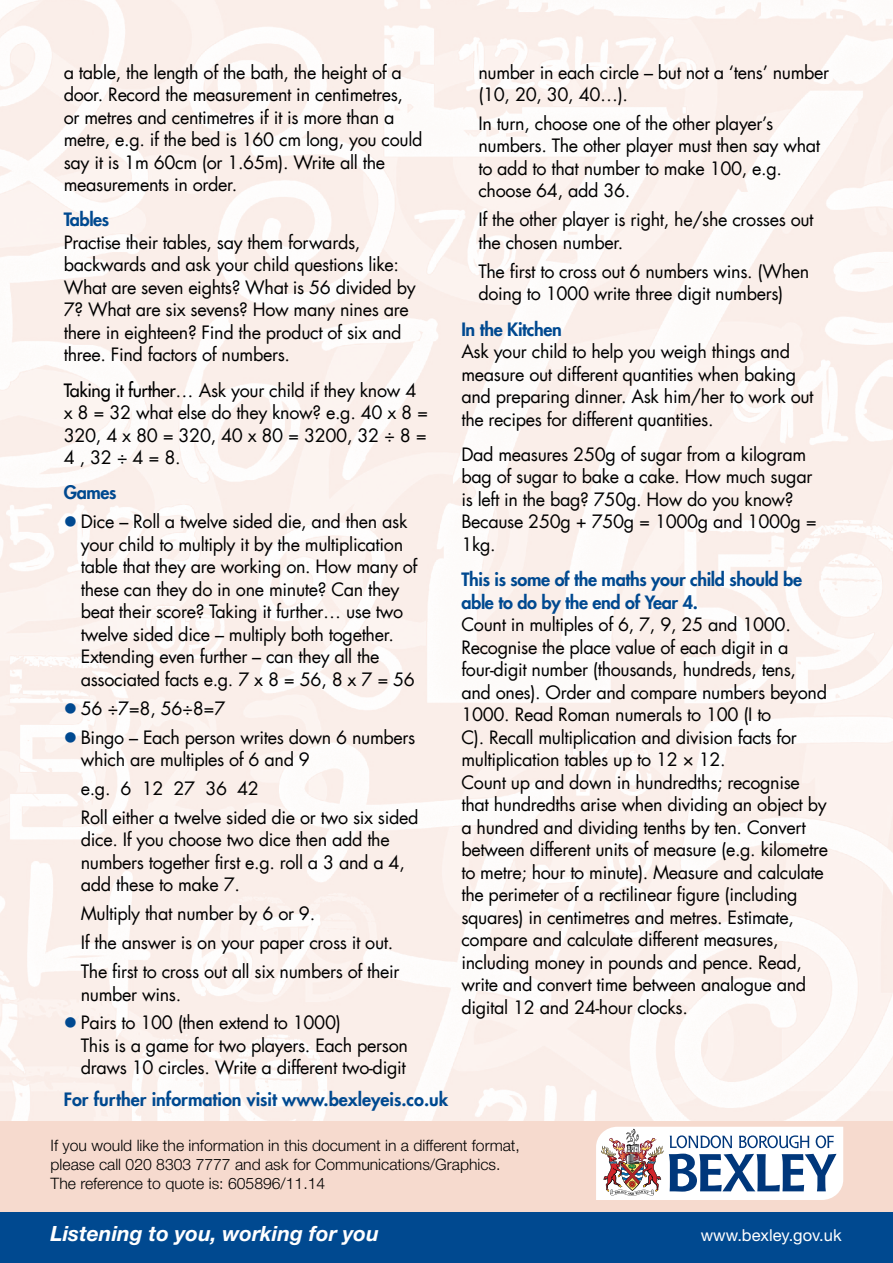
<style>
.page{position:relative;width:893px;height:1263px;background:#fff}
.page>*{position:absolute;margin:0;border:0;box-sizing:border-box;transform-origin:0 0}
.t1{font:italic 700 21px "Helvetica Neue LT Std";color:#fff}
.t2{font:18px/22.5px "Futura LT";letter-spacing:-.02em;color:#000}
.t3{font:800 18px/22.5px "Futura LT";letter-spacing:-.02em;color:#004990}
.t4{font:800 18px "Futura LT";color:#004990}
.t5{font:16.5px "Helvetica Neue LT Std";color:#fff}
.t6{font:300 15.75px/18.9px "Helvetica Neue LT Std";color:#000}
.s1{font-style:inherit}
.s2{color:#004990}
</style>
<div class="page">
<div style="left:0;top:1121px;width:893px;height:119px;background:#f6dace"></div>
<div style="left:0;top:1213px;width:893px;height:50px;background:#004990"></div>
<svg style="left:596px;top:1127px;width:247px;height:73px;background:#bdc2cf"></svg>
<svg style="left:77px;top:744px;width:18px;height:1px"></svg>
<svg style="left:77px;top:1029px;width:18px;height:1px"></svg>
<p class="t2" style="left:64px;top:61px;width:360px">a table, the length of the bath, the height of a door. Record the measurement in centimetres, or metres and centimetres if it is more than a metre, e.g. if the bed is 160 cm long, you could say it is 1m 60cm (or 1.65m). Write all the measurements in order.</p>
<p class="t3" style="left:64px;top:208px;width:47px">Tables</p>
<p class="t2" style="left:64px;top:231px;width:354px">Practise their tables, say them forwards, backwards and ask your child questions like:<br>What are seven eights? What is 56 divided by 7? What are six sevens? How many nines are there in eighteen? Find the product of six and three. Find factors of numbers.</p>
<p class="t2" style="left:64px;top:379px;width:366px"><span class="s1">Taking it further…</span> Ask your child if they know 4 x 8 = 32 what else do they know? e.g. 40 x 8 =<br>320, 4 x 80 = 320, 40 x 80 = 3200, 32 ÷ 8 =<br>4 , 32 ÷ 4 = 8.</p>
<p class="t3" style="left:64px;top:481px;width:54px">Games</p>
<p class="t2" style="left:81px;top:511px;width:338px;text-indent:-17px"><span class="s2">●</span> Dice – Roll a twelve sided die, and then ask your child to multiply it by the multiplication table that they are working on. How many of these can they do in one minute? Can they beat their score? Taking it further… use two twelve sided dice – multiply both together.<br>Extending even further – can they all the associated facts e.g. 7 x 8 = 56, 8 x 7 = 56</p>
<p class="t2" style="left:64px;top:697px;width:163px"><span class="s2">●</span> 56 ÷7=8, 56÷8=7</p>
<p class="t2" style="left:81px;top:726px;width:336px;text-indent:-17px"><span class="s2">●</span> Bingo – Each person writes down 6 numbers which are multiples of 6 and 9</p>
<p class="t2" style="left:81px;top:774px;width:339px;line-height:28.8px">e.g. 6 12 27 36 42<br>Roll either a twelve sided die or two six sided</p>
<p class="t2" style="left:81px;top:829px;width:326px">dice. If you choose two dice then add the numbers together first e.g. roll a 3 and a 4, add these to make 7.</p>
<p class="t2" style="left:81px;top:899px;width:320px;line-height:28.8px">Multiply that number by 6 or 9.<br>If the answer is on your paper cross it out.<br>The first to cross out all six numbers of their</p>
<p class="t2" style="left:81px;top:983px;width:102px">number wins.</p>
<p class="t2" style="left:81px;top:1012px;width:329px;text-indent:-17px"><span class="s2">●</span> Pairs to 100 (then extend to 1000)<br>This is a game for two players. Each person draws 10 circles. Write a different two-digit</p>
<p class="t4" style="left:64px;top:1087px;width:386px">For further information visit www.bexleyeis.co.uk</p>
<p class="t2" style="left:478px;top:61px;width:352px">number in each circle – but not a ‘tens’ number (10, 20, 30, 40…).</p>
<p class="t2" style="left:478px;top:112px;width:343px">In turn, choose one of the other player’s numbers. The other player must then say what to add to that number to make 100, e.g. choose 64, add 36.</p>
<p class="t2" style="left:478px;top:209px;width:337px">If the other player is right, he/she crosses out the chosen number.</p>
<p class="t2" style="left:478px;top:260px;width:332px">The first to cross out 6 numbers wins. (When doing to 1000 write three digit numbers)</p>
<p class="t3" style="left:461px;top:317px;width:102px">In the Kitchen</p>
<p class="t2" style="left:461px;top:340px;width:354px">Ask your child to help you weigh things and measure out different quantities when baking and preparing dinner. Ask him/her to work out the recipes for different quantities.</p>
<p class="t2" style="left:461px;top:443px;width:357px">Dad measures 250g of sugar from a kilogram bag of sugar to bake a cake. How much sugar is left in the bag? 750g. How do you know?<br>Because 250g + 750g = 1000g and 1000g =<br>1kg.</p>
<p class="t3" style="left:461px;top:568px;width:342px">This is some of the maths your child should be able to do by the end of Year 4.</p>
<p class="t2" style="left:461px;top:613px;width:368px">Count in multiples of 6, 7, 9, 25 and 1000.<br>Recognise the place value of each digit in a four-digit number (thousands, hundreds, tens, and ones). Order and compare numbers beyond 1000. Read Roman numerals to 100 (I to<br>C). Recall multiplication and division facts for multiplication tables up to 12 × 12.<br>Count up and down in hundredths; recognise that hundredths arise when dividing an object by a hundred and dividing tenths by ten. Convert between different units of measure (e.g. kilometre to metre; hour to minute). Measure and calculate the perimeter of a rectilinear figure (including squares) in centimetres and metres. Estimate, compare and calculate different measures, including money in pounds and pence. Read, write and convert time between analogue and digital 12 and 24-hour clocks.</p>
<p class="t6" style="left:51px;top:1135px;width:471px">If you would like the information in this document in a different format, please call 020 8303 7777 and ask for Communications/Graphics.<br>The reference to quote is: 605896/11.14</p>
<p class="t1" style="left:51px;top:1220px;width:330px">Listening to you, working for you</p>
<p class="t5" style="left:701px;top:1225px;width:142px">www.bexley.gov.uk</p>
</div>
